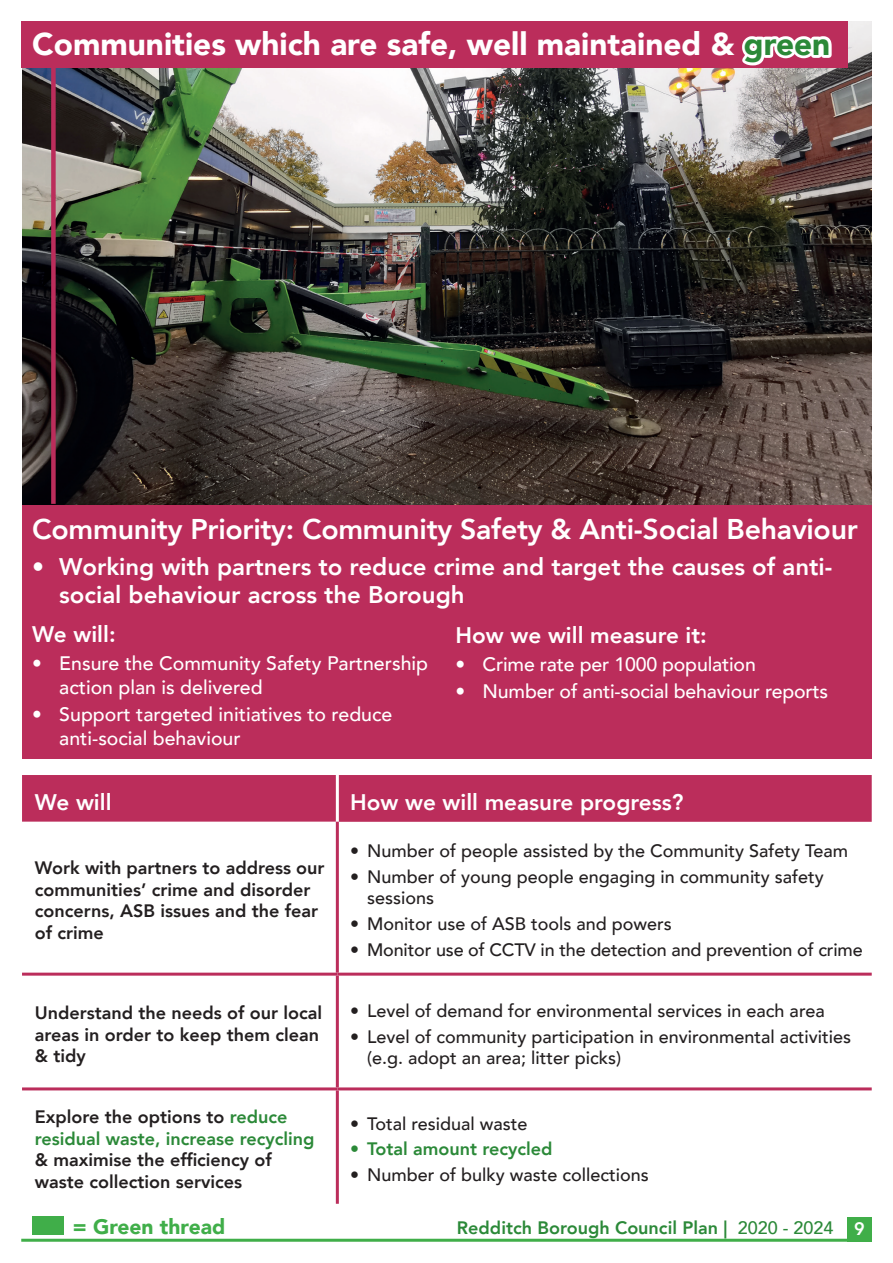
<style>
.page{position:relative;width:893px;height:1263px;background:#fff}
.page>*{position:absolute;margin:0;border:0;box-sizing:border-box;transform-origin:0 0}
.t1{font:900 31.5px "Avenir";color:#fff}
.t2{font:800 28.5px "Avenir";letter-spacing:-.01em;color:#fff}
.t3{font:800 24px/28.8px "Avenir";color:#fff}
.t4{font:800 22.5px "Avenir";color:#fff}
.t5{font:900 21px "Avenir";color:#40ae49}
.t6{font:500 19.5px/23.4px "Avenir";color:#fff}
.t7{font:500 18px/21.6px "Avenir";color:#231f20}
.t8{font:800 18px/21.6px "Avenir";color:#231f20}
.t9{font:800 18px/21.6px "Avenir";color:#2b8938}
.s1{color:#231f20}
.s2{font-weight:500}
.s3{color:#fff}
</style>
<div class="page">
<img style="left:22px;top:21px;width:850px;height:484px">
<div style="left:847px;top:1217px;width:25px;height:25px;background:#40ae49"></div>
<hr style="left:21px;top:1239px;width:851px;height:3px;background:#40ae49">
<div style="left:22px;top:505px;width:850px;height:253px;background:#bb2d5b"></div>
<div style="left:22px;top:775px;width:850px;height:47px;background:#bb2d5b"></div>
<svg style="left:22px;top:822px;width:314px;height:382px"></svg>
<hr style="left:336px;top:775px;width:3px;height:47px;background:#fff">
<hr style="left:336px;top:822px;width:3px;height:151px;background:#bb2d5b">
<hr style="left:22px;top:973px;width:315px;height:3px;background:#bb2d5b">
<hr style="left:337px;top:973px;width:535px;height:3px;background:#bb2d5b">
<hr style="left:336px;top:976px;width:3px;height:111px;background:#bb2d5b">
<hr style="left:22px;top:1087px;width:315px;height:3px;background:#bb2d5b">
<hr style="left:337px;top:1087px;width:535px;height:3px;background:#bb2d5b">
<hr style="left:336px;top:1090px;width:3px;height:114px;background:#bb2d5b">
<div style="left:21px;top:21px;width:826px;height:47px;background:#bb2d5b"></div>
<div style="left:51px;top:66px;width:5px;height:438px;background:#bb2d5b"></div>
<div style="left:32px;top:1216px;width:31px;height:18px;background:#40ae49"></div>
<h1 class="t1" style="left:32px;top:17px;width:799px">Communities which are safe, well maintained &amp; green</h1>
<h2 class="t2" style="left:32px;top:506px;width:827px">Community Priority: Community Safety &amp; Anti-Social Behaviour</h2>
<h3 class="t3" style="left:59px;top:552px;width:774px;text-indent:-27px">• Working with partners to reduce crime and target the causes of anti&shy;social behaviour across the Borough</h3>
<p class="t4" style="left:32px;top:617px;width:85px">We will:</p>
<p class="t6" style="left:59px;top:651px;width:370px;text-indent:-27px">• Ensure the Community Safety Partnership action plan is delivered</p>
<p class="t6" style="left:59px;top:702px;width:334px;text-indent:-27px">• Support targeted initiatives to reduce anti-social behaviour</p>
<p class="t4" style="left:456px;top:618px;width:253px">How we will measure it:</p>
<p class="t6" style="left:456px;top:651px;width:302px">• Crime rate per 1000 population</p>
<p class="t6" style="left:456px;top:679px;width:374px">• Number of anti-social behaviour reports</p>
<p class="t6" style="left:468px;top:783px;width:303px">• Progression of key town centre</p>
<p class="t4" style="left:35px;top:784px;width:78px">We will</p>
<p class="t4" style="left:350px;top:784px;width:335px">How we will measure progress?</p>
<p class="t8" style="left:35px;top:857px;width:291px">Work with partners to address our communities’ crime and disorder concerns, ASB issues and the fear of crime</p>
<p class="t7" style="left:350px;top:839px;width:500px">• Number of people assisted by the Community Safety Team</p>
<p class="t7" style="left:367px;top:865px;width:458px;text-indent:-17px">• Number of young people engaging in community safety sessions</p>
<p class="t7" style="left:350px;top:912px;width:323px">• Monitor use of ASB tools and powers</p>
<p class="t7" style="left:350px;top:938px;width:514px">• Monitor use of CCTV in the detection and prevention of crime</p>
<p class="t8" style="left:35px;top:1002px;width:289px">Understand the needs of our local areas in order to keep them clean &amp; tidy</p>
<p class="t7" style="left:350px;top:999px;width:476px">• Level of demand for environmental services in each area</p>
<p class="t7" style="left:367px;top:1025px;width:486px;text-indent:-17px">• Level of community participation in environmental activities (e.g. adopt an area; litter picks)</p>
<p class="t9" style="left:35px;top:1106px;width:281px"><span class="s1">Explore the options to</span> reduce residual waste, increase recycling</p>
<p class="t8" style="left:35px;top:1149px;width:239px">&amp; maximise the efficiency of waste collection services</p>
<p class="t5" style="left:73px;top:1208px;width:154px">= Green thread</p>
<p class="t7" style="left:350px;top:1111px;width:179px">• Total residual waste</p>
<p class="t9" style="left:350px;top:1138px;width:204px">• Total amount recycled</p>
<p class="t7" style="left:350px;top:1163px;width:300px">• Number of bulky waste collections</p>
<p class="t9" style="left:457px;top:1217px;width:409px">Redditch Borough Council Plan | <span class="s2">2020 - 2024</span> <span class="s3">9</span></p>
</div>
